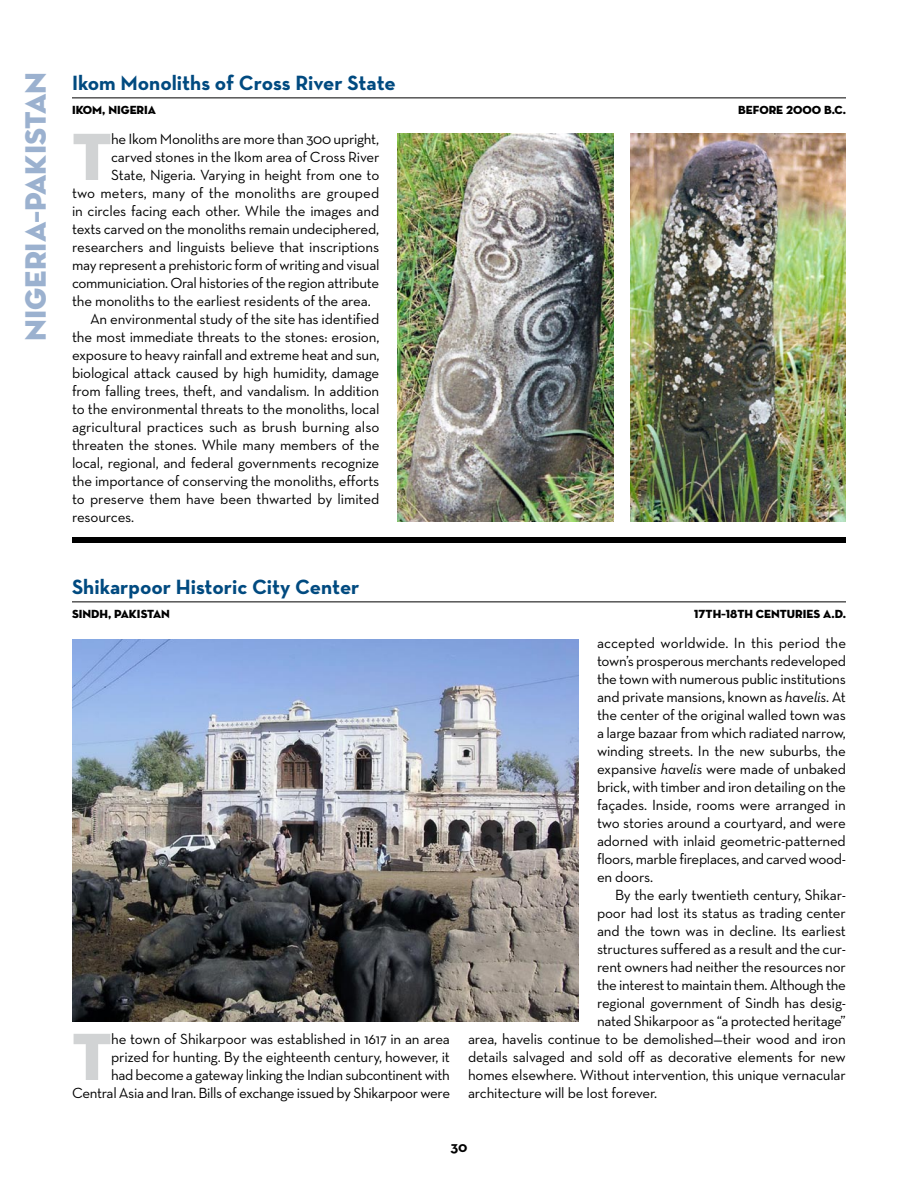
<style>
.page{position:relative;width:918px;height:1188px;background:#fff}
.page>*{position:absolute;margin:0;border:0;box-sizing:border-box;transform-origin:0 0}
.t1{font:67.95px "Neutra Disp Titling";color:#d1d3d4}
.t2{font:30px "Neutra Disp Titling";color:#9bb1cf}
.t3{font:700 21px "Neutra Text";color:#004a80}
.t4{font:15px/18px "Neutra Text";letter-spacing:-.01em;color:#000;text-align:right}
.t5{font:700 15px "Neutra Text";color:#000}
.t6{font:12px "Neutra Disp Titling";color:#000}
.s1{font-style:italic}
</style>
<div class="page">
<hr style="left:72px;top:98px;width:774px;height:1px;background:#000">
<hr style="left:72px;top:602px;width:774px;height:1px;background:#000">
<div style="left:72px;top:537px;width:774px;height:6px;background:#000"></div>
<img style="left:398px;top:134px;width:216px;height:388px">
<img style="left:630px;top:134px;width:216px;height:388px">
<img style="left:72px;top:639px;width:507px;height:383px">
<h2 class="t2" style="left:17px;top:341px;width:271px;rotate:-90deg">NIGERIA–PAKISTAN</h2>
<h3 class="t3" style="left:72px;top:70px;width:325px">Ikom Monoliths of Cross River State</h3>
<p class="t6" style="left:72px;top:102px;width:86px">IKOM, NIGERIA</p>
<p class="t6" style="left:738px;top:102px;width:109px">BEFORE 2000 B.C.</p>
<h1 class="t1" style="left:72px;top:114px;width:41px">T</h1>
<p class="t4" style="left:111px;top:130px;width:270px">he Ikom Monoliths are more than 300 upright,</p>
<p class="t4" style="left:111px;top:148px;width:270px">carved stones in the Ikom area of Cross River</p>
<p class="t4" style="left:111px;top:166px;width:270px">State, Nigeria. Varying in height from one to</p>
<p class="t4" style="left:72px;top:184px;width:309px">two meters, many of the monoliths are grouped</p>
<p class="t4" style="left:72px;top:202px;width:309px">in circles facing each other. While the images and</p>
<p class="t4" style="left:72px;top:220px;width:309px">texts carved on the monoliths remain undeciphered,</p>
<p class="t4" style="left:72px;top:238px;width:309px">researchers and linguists believe that inscriptions</p>
<p class="t4" style="left:72px;top:256px;width:309px">may represent a prehistoric form of writing and visual</p>
<p class="t4" style="left:72px;top:274px;width:309px">communiciation. Oral histories of the region attribute</p>
<p class="t4" style="left:72px;top:292px;width:300px">the monoliths to the earliest residents of the area.</p>
<p class="t4" style="left:90px;top:310px;width:291px">An environmental study of the site has identified</p>
<p class="t4" style="left:72px;top:328px;width:309px">the most immediate threats to the stones: erosion,</p>
<p class="t4" style="left:72px;top:346px;width:309px">exposure to heavy rainfall and extreme heat and sun,</p>
<p class="t4" style="left:72px;top:364px;width:309px">biological attack caused by high humidity, damage</p>
<p class="t4" style="left:72px;top:382px;width:309px">from falling trees, theft, and vandalism. In addition</p>
<p class="t4" style="left:72px;top:400px;width:309px">to the environmental threats to the monoliths, local</p>
<p class="t4" style="left:72px;top:418px;width:309px">agricultural practices such as brush burning also</p>
<p class="t4" style="left:72px;top:436px;width:309px">threaten the stones. While many members of the</p>
<p class="t4" style="left:72px;top:454px;width:309px">local, regional, and federal governments recognize</p>
<p class="t4" style="left:72px;top:472px;width:309px">the importance of conserving the monoliths, efforts</p>
<p class="t4" style="left:72px;top:490px;width:309px">to preserve them have been thwarted by limited</p>
<p class="t4" style="left:72px;top:508px;width:64px">resources.</p>
<h3 class="t3" style="left:72px;top:574px;width:289px">Shikarpoor Historic City Center</h3>
<p class="t6" style="left:72px;top:606px;width:99px">SINDH, PAKISTAN</p>
<p class="t6" style="left:694px;top:606px;width:153px">17TH–18TH CENTURIES A.D.</p>
<p class="t4" style="left:72px;top:1030px;width:380px">he town of Shikarpoor was established in 1617 in an area prized for hunting. By the eighteenth century, however, it<br>had become a gateway linking the Indian subcontinent with Central Asia and Iran. Bills of exchange issued by Shikarpoor were</p>
<h1 class="t1" style="left:72px;top:1014px;width:41px">T</h1>
<p class="t4" style="left:597px;top:634px;width:251px;text-align:justify">accepted worldwide. In this period the town’s prosperous merchants redeveloped the town with numerous public institutions and private mansions, known as <span class="s1">havelis</span>. At the center of the original walled town was a large bazaar from which radiated narrow, winding streets. In the new suburbs, the expansive <span class="s1">havelis</span> were made of unbaked brick, with timber and iron detailing on the façades. Inside, rooms were arranged in two stories around a courtyard, and were adorned with inlaid geometric-patterned floors, marble fireplaces, and carved wood&shy;en doors.</p>
<p class="t4" style="left:615px;top:886px;width:232px">By the early twentieth century, Shikar-</p>
<p class="t4" style="left:597px;top:904px;width:250px">poor had lost its status as trading center</p>
<p class="t4" style="left:597px;top:922px;width:250px">and the town was in decline. Its earliest</p>
<p class="t4" style="left:597px;top:940px;width:251px">structures suffered as a result and the cur-</p>
<p class="t4" style="left:597px;top:958px;width:250px">rent owners had neither the resources nor</p>
<p class="t4" style="left:597px;top:976px;width:250px">the interest to maintain them. Although the</p>
<p class="t4" style="left:597px;top:994px;width:250px">regional government of Sindh has desig-</p>
<p class="t4" style="left:597px;top:1012px;width:250px">nated Shikarpoor as “a protected heritage”</p>
<p class="t4" style="left:468px;top:1030px;width:379px">area, havelis continue to be demolished—their wood and iron</p>
<p class="t4" style="left:468px;top:1048px;width:379px">details salvaged and sold off as decorative elements for new</p>
<p class="t4" style="left:468px;top:1066px;width:379px">homes elsewhere. Without intervention, this unique vernacular</p>
<p class="t4" style="left:468px;top:1084px;width:191px">architecture will be lost forever.</p>
<p class="t5" style="left:450px;top:1138px;width:19px">30</p>
</div>
